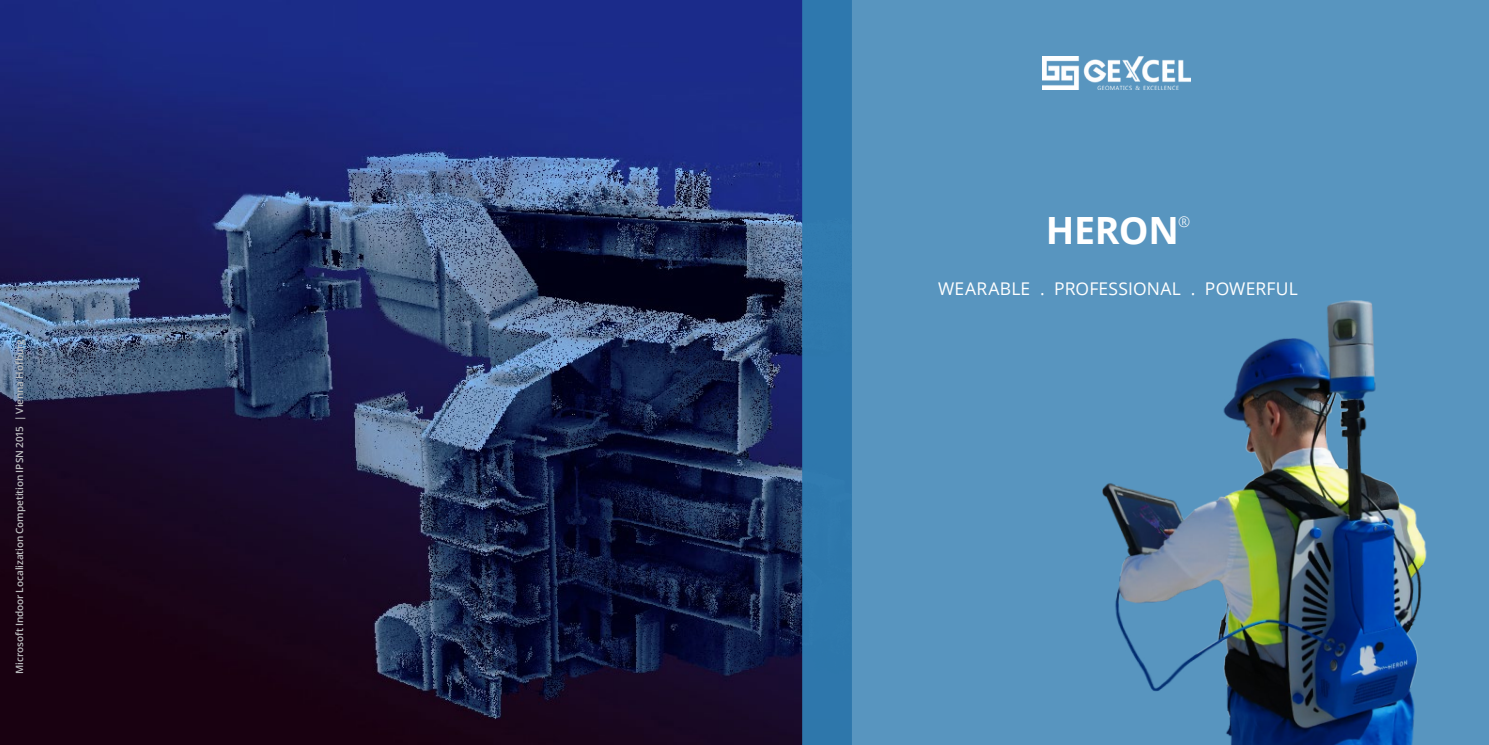
<style>
.page{position:relative;width:1489px;height:745px;background:#fff}
.page>*{position:absolute;margin:0;border:0;box-sizing:border-box;transform-origin:0 0}
.t1{font:700 37.5px "Open Sans";letter-spacing:-.01em;color:#fff}
.t2{font:17.5px "Open Sans";letter-spacing:.01em;color:#fff}
.t3{font:300 14.62px "Open Sans";color:#fff}
.t4{font:600 10px "Open Sans";letter-spacing:-.01em;color:#bcbec0}
</style>
<div class="page">
<img style="left:0;top:0;width:802px;height:744px">
<div style="left:802px;top:0;width:686px;height:744px;background:#5895bf"></div>
<div style="left:803px;top:0;width:48px;height:744px;background:#2f7bb0"></div>
<img style="left:1042px;top:57px;width:148px;height:33px">
<img style="left:1102px;top:300px;width:325px;height:444px">
<p class="t4" style="left:13px;top:673px;width:336px;rotate:-90deg">Microsoft Indoor Localization Competition IPSN 2015 | Vienna Hofburg</p>
<h1 class="t1" style="left:1045px;top:204px;width:135px">HERON</h1>
<h3 class="t3" style="left:1177px;top:212px;width:14px">®</h3>
<h2 class="t2" style="left:938px;top:276px;width:361px">WEARABLE . PROFESSIONAL . POWERFUL</h2>
</div>
